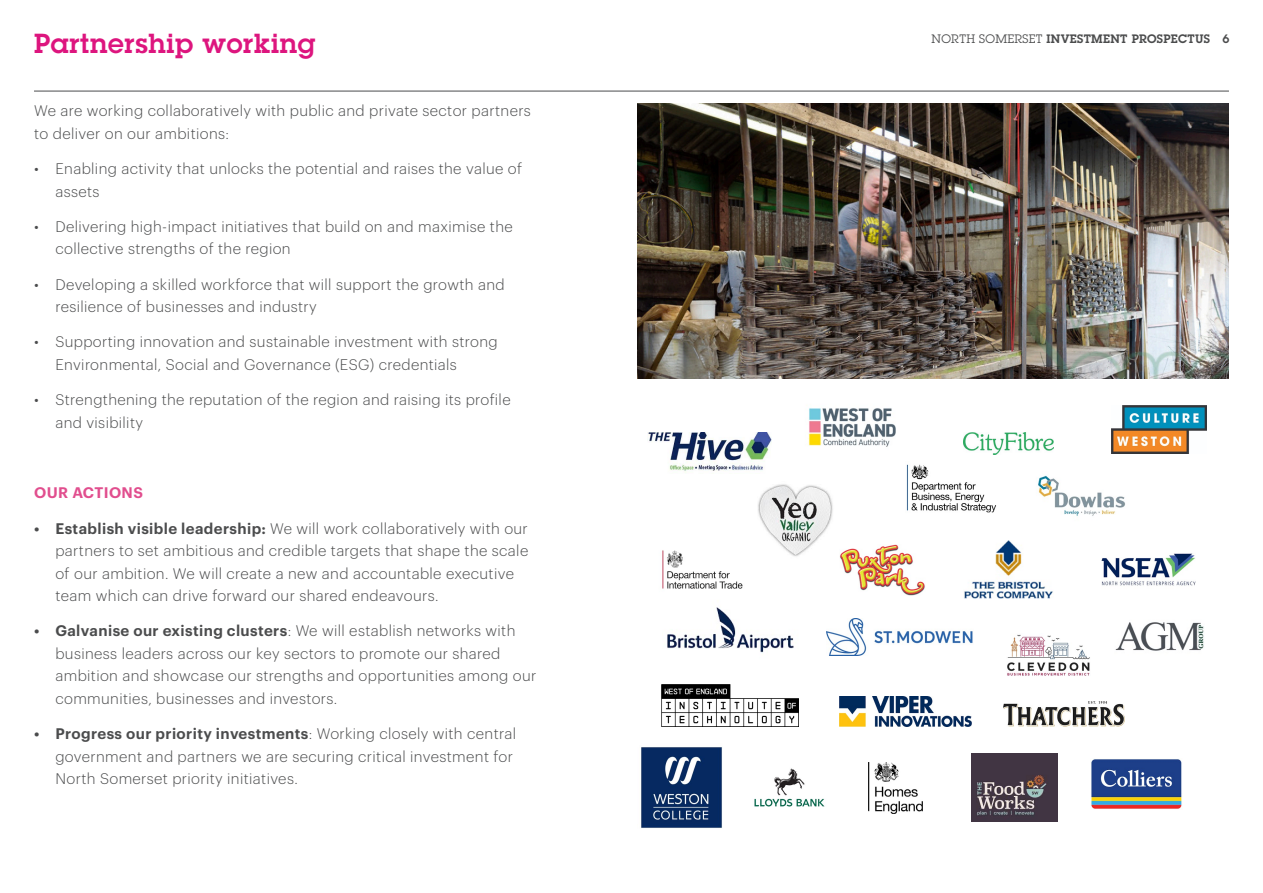
<style>
.page{position:relative;width:1263px;height:893px;background:#fff}
.page>*{position:absolute;margin:0;border:0;box-sizing:border-box;transform-origin:0 0}
.t1{font:600 27px "Lubalin Graph Std";letter-spacing:.025em;color:#dd157e}
.t2{font:300 15px/22.5px "Graphik";letter-spacing:.025em;color:#4b4c4d}
.t3{font:600 15px "Graphik";letter-spacing:.025em;color:#e14e8e}
.t4{font:600 12px "Lubalin Graph Std";letter-spacing:.025em;color:#4b4c4d}
.s1{font-weight:600}
.s2{font-weight:400}
</style>
<div class="page">
<img style="left:840px;top:544px;width:85px;height:51px">
<img style="left:964px;top:540px;width:89px;height:58px">
<img style="left:661px;top:684px;width:138px;height:42px">
<img style="left:641px;top:747px;width:81px;height:81px">
<img style="left:662px;top:550px;width:81px;height:39px">
<img style="left:906px;top:464px;width:90px;height:49px">
<img style="left:667px;top:607px;width:127px;height:46px">
<img style="left:754px;top:768px;width:71px;height:39px">
<img style="left:1003px;top:701px;width:122px;height:25px">
<img style="left:647px;top:433px;width:124px;height:40px">
<img style="left:808px;top:408px;width:88px;height:39px">
<img style="left:1115px;top:622px;width:89px;height:29px">
<img style="left:758px;top:484px;width:75px;height:73px">
<img style="left:1007px;top:634px;width:83px;height:42px">
<img style="left:839px;top:696px;width:133px;height:30px">
<img style="left:1038px;top:475px;width:87px;height:41px">
<img style="left:869px;top:762px;width:53px;height:51px">
<img style="left:827px;top:618px;width:146px;height:37px">
<img style="left:1111px;top:405px;width:95px;height:48px">
<img style="left:972px;top:754px;width:86px;height:68px">
<img style="left:1091px;top:759px;width:91px;height:50px">
<img style="left:964px;top:433px;width:90px;height:22px">
<img style="left:1101px;top:553px;width:94px;height:33px">
<img style="left:638px;top:104px;width:591px;height:274px">
<hr style="left:34px;top:91px;width:1195px;height:1px;background:#4b4c4d">
<p class="t1" style="left:34px;top:26px;width:283px">Partnership working</p>
<p class="t2" style="left:34px;top:99px;width:498px">We are working collaboratively with public and private sector partners to deliver on our ambitions:</p>
<p class="t2" style="left:55px;top:156px;width:468px;text-indent:-21px">• Enabling activity that unlocks the potential and raises the value of assets</p>
<p class="t2" style="left:55px;top:214px;width:459px;text-indent:-21px">• Delivering high-impact initiatives that build on and maximise the collective strengths of the region</p>
<p class="t2" style="left:55px;top:272px;width:451px;text-indent:-21px">• Developing a skilled workforce that will support the growth and resilience of businesses and industry</p>
<p class="t2" style="left:55px;top:330px;width:444px;text-indent:-21px">• Supporting innovation and sustainable investment with strong<br>Environmental, Social and Governance (ESG) credentials</p>
<p class="t2" style="left:55px;top:387px;width:457px;text-indent:-21px">• Strengthening the reputation of the region and raising its profile and visibility</p>
<p class="t3" style="left:34px;top:481px;width:110px">OUR ACTIONS</p>
<p class="t2" style="left:55px;top:516px;width:474px;text-indent:-21px"><span class="s1">• Establish visible leadership:</span> We will work collaboratively with our partners to set ambitious and credible targets that shape the scale of our ambition. We will create a new and accountable executive team which can drive forward our shared endeavours.</p>
<p class="t2" style="left:55px;top:618px;width:482px;text-indent:-21px"><span class="s1">• Galvanise our existing clusters</span>: We will establish networks with business leaders across our key sectors to promote our shared ambition and showcase our strengths and opportunities among our communities, businesses and investors.</p>
<p class="t2" style="left:55px;top:721px;width:462px;text-indent:-21px"><span class="s1">• Progress our priority investments</span>: Working closely with central government and partners we are securing critical investment for<br>North Somerset priority initiatives.</p>
<p class="t4" style="left:931px;top:30px;width:299px"><span class="s2">NORTH SOMERSET</span> INVESTMENT PROSPECTUS 6</p>
</div>
